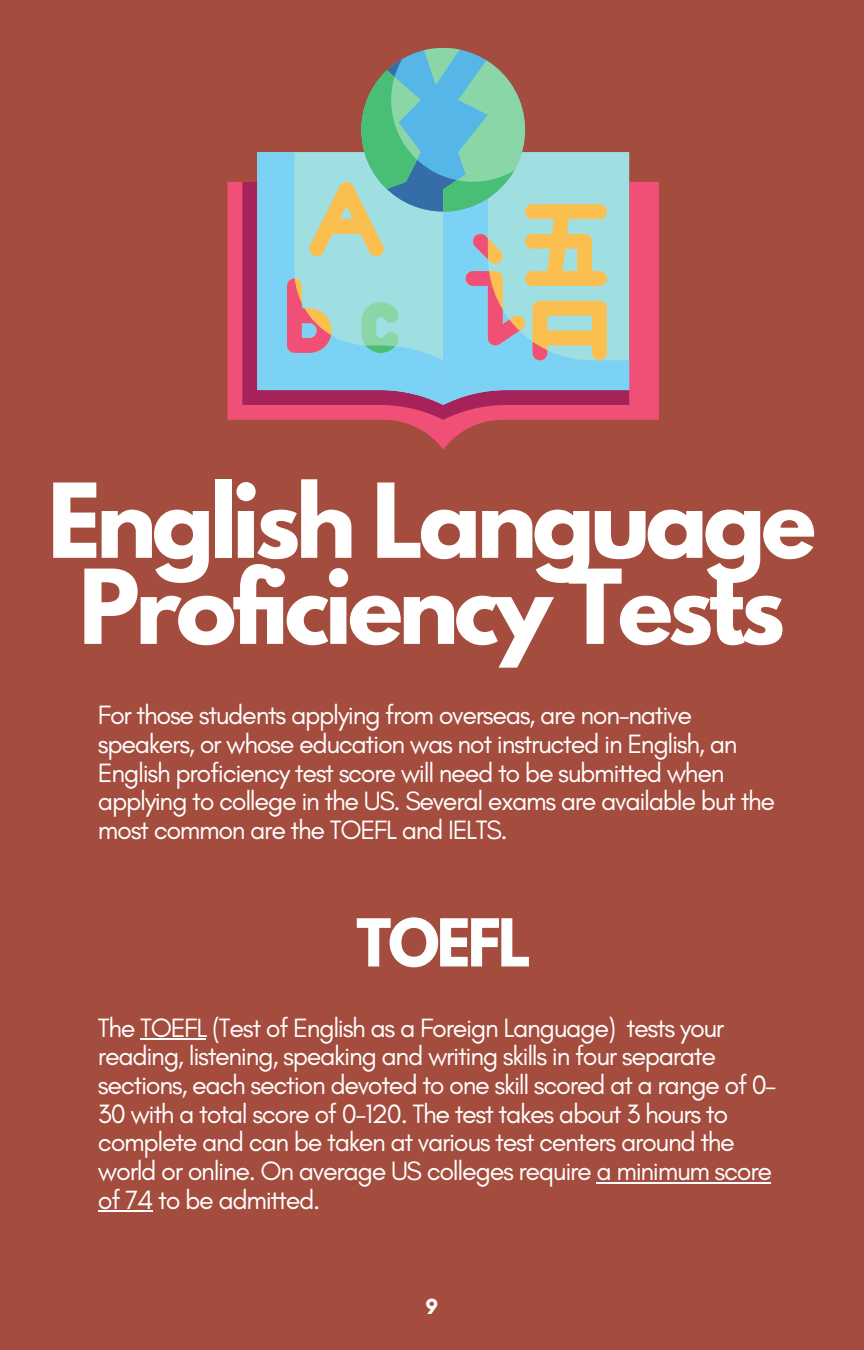
<style>
.page{position:relative;width:864px;height:1350px;background:#a44c3d}
.page>*{position:absolute;margin:0;border:0;box-sizing:border-box;transform-origin:0 0}
.t1{font:700 91.35px/86px "League Spartan";letter-spacing:-.05em;color:#fff;text-align:center}
.t2{font:700 58.5px "League Spartan";letter-spacing:-.05em;color:#fdfefe}
.t3{font:27px/28.8px "Glacial Indifference";letter-spacing:-.05em;color:#fff}
.t4{font:700 22.5px "Glacial Indifference";color:#fff}
.s1{color:#fdfefe}
</style>
<div class="page">
<hr style="left:140px;top:1038px;width:66px;height:2px;background:#fdfefe">
<hr style="left:597px;top:1182px;width:174px;height:1px;background:#fdfefe">
<hr style="left:98px;top:1210px;width:54px;height:2px;background:#fdfefe">
<svg style="left:227px;top:182px;width:432px;height:268px"></svg>
<svg style="left:242px;top:182px;width:387px;height:238px;background:#d03c69"></svg>
<svg style="left:443px;top:152px;width:186px;height:253px;background:#90b5cf"></svg>
<svg style="left:257px;top:152px;width:186px;height:253px;background:#82b3d9"></svg>
<svg style="left:287px;top:48px;width:320px;height:312px"></svg>
<h1 class="t1" style="left:48px;top:490px;width:770px">English Language<br>Proficiency Tests</h1>
<p class="t3" style="left:98px;top:700px;width:679px">For those students applying from overseas, are non-native speakers, or whose education was not instructed in English, an English proficiency test score will need to be submitted when applying to college in the US. Several exams are available but the most common are the TOEFL and IELTS.</p>
<h2 class="t2" style="left:356px;top:914px;width:176px">TOEFL</h2>
<p class="t3" style="left:98px;top:1013px;width:680px">The <span class="s1">TOEFL</span> (Test of English as a Foreign Language) tests your reading, listening, speaking and writing skills in four separate sections, each section devoted to one skill scored at a range of 0– 30 with a total score of 0-120. The test takes about 3 hours to complete and can be taken at various test centers around the world or online. On average US colleges require <span class="s1">a minimum score of 74</span> to be admitted.</p>
<p class="t4" style="left:426px;top:1293px;width:14px">9</p>
</div>
